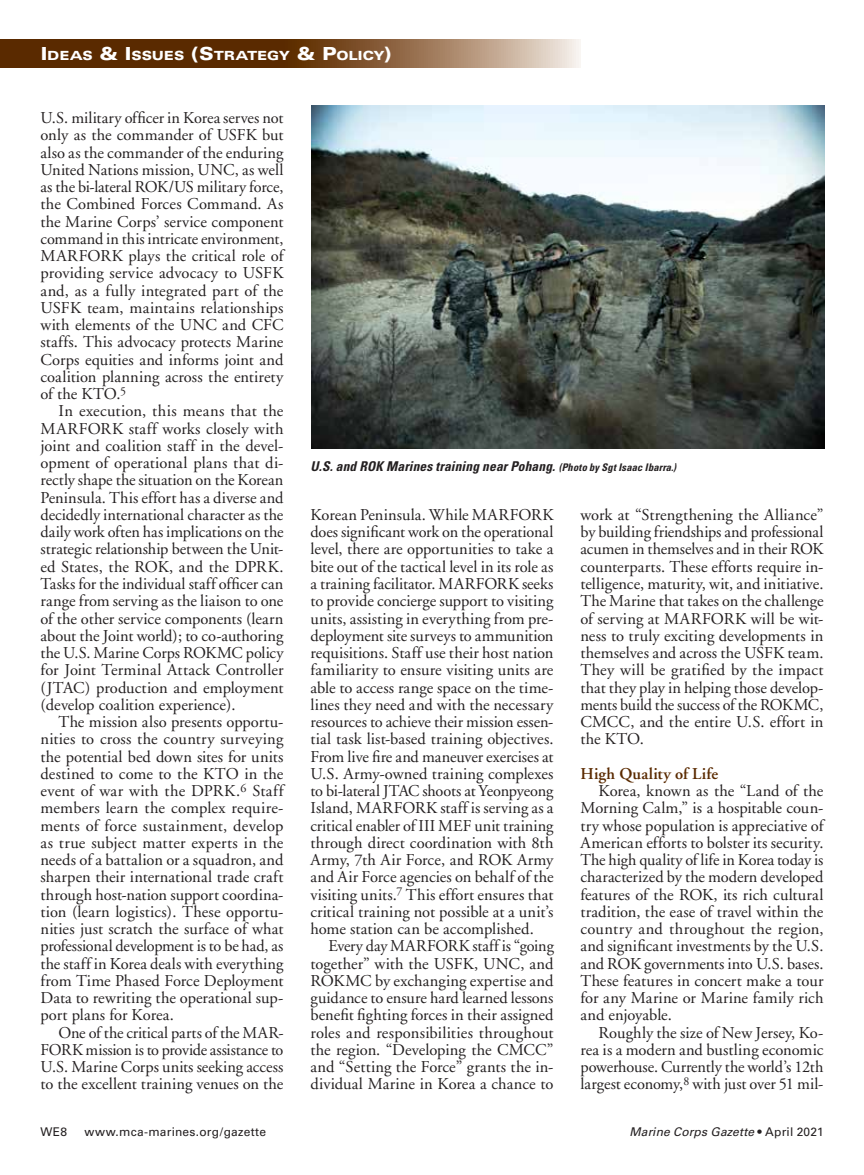
<style>
.page{position:relative;width:864px;height:1175px;background:#fff}
.page>*{position:absolute;margin:0;border:0;box-sizing:border-box;transform-origin:0 0}
.t1{font:16.5px/17.2px "Adobe Garamond";letter-spacing:.005em;color:#231f20;text-align:justify}
.t2{font:600 16.5px "Adobe Garamond";letter-spacing:.015em;color:#5a2a00}
.t3{font:italic 700 condensed 13.5px "Univers";letter-spacing:.01em;color:#231f20}
.t4{font:900 expanded 12.6px "Univers";letter-spacing:-.01em;color:#fff}
.t5{font:12px "Univers";letter-spacing:.02em;color:#231f20}
.t6{font:italic 12px "Univers";letter-spacing:.015em;color:#231f20}
.s1{font-size:18px}
.s2{font-size:10.5px}
.s3{font-style:normal}
</style>
<div class="page">
<svg style="left:0;top:40px;width:580px;height:28px;background:#7f5632"></svg>
<img style="left:311px;top:106px;width:513px;height:342px">
<p class="t4" style="left:41px;top:48px;width:353px"><span class="s1">I</span>DEAS <span class="s1">&amp; I</span>SSUES <span class="s1">(S</span>TRATEGY <span class="s1">&amp; P</span>OLICY<span class="s1">)</span></p>
<p class="t1" style="left:40px;top:110px;width:245px">U.S. military officer in Korea serves not only as the commander of USFK but also as the commander of the enduring United Nations mission, UNC, as well as the bi-lateral ROK/US military force, the Combined Forces Command. As the Marine Corps’ service component command in this intricate environment, MARFORK plays the critical role of providing service advocacy to USFK and, as a fully integrated part of the USFK team, maintains relationships with elements of the UNC and CFC staffs. This advocacy protects Marine Corps equities and informs joint and coalition planning across the entirety of the KTO.<sup>5</sup></p>
<p class="t1" style="left:40px;top:403px;width:245px;text-indent:18px">In execution, this means that the MARFORK staff works closely with joint and coalition staff in the devel&shy;opment of operational plans that di&shy;rectly shape the situation on the Korean Peninsula. This effort has a diverse and decidedly international character as the daily work often has implications on the strategic relationship between the Unit&shy;ed States, the ROK, and the DPRK.<br>Tasks for the individual staff officer can range from serving as the liaison to one of the other service components (learn about the Joint world); to co-authoring the U.S. Marine Corps ROKMC policy for Joint Terminal Attack Controller (JTAC) production and employment (develop coalition experience).</p>
<p class="t1" style="left:40px;top:713px;width:245px;text-indent:18px">The mission also presents opportu&shy;nities to cross the country surveying the potential bed down sites for units destined to come to the KTO in the event of war with the DPRK.<sup>6</sup> Staff members learn the complex require&shy;ments of force sustainment, develop as true subject matter experts in the needs of a battalion or a squadron, and sharpen their international trade craft through host-nation support coordina&shy;tion (learn logistics). These opportu&shy;nities just scratch the surface of what professional development is to be had, as the staff in Korea deals with everything from Time Phased Force Deployment Data to rewriting the operational sup&shy;port plans for Korea.</p>
<p class="t1" style="left:40px;top:1024px;width:245px;text-indent:18px">One of the critical parts of the MAR-FORK mission is to provide assistance to U.S. Marine Corps units seeking access to the excellent training venues on the</p>
<p class="t3" style="left:310px;top:457px;width:367px">U.S. and ROK Marines training near Pohang. <span class="s2">(Photo by Sgt Isaac Ibarra.)</span></p>
<p class="t1" style="left:310px;top:506px;width:245px">Korean Peninsula. While MARFORK does significant work on the operational level, there are opportunities to take a bite out of the tactical level in its role as a training facilitator. MARFORK seeks to provide concierge support to visiting units, assisting in everything from pre&shy;deployment site surveys to ammunition requisitions. Staff use their host nation familiarity to ensure visiting units are able to access range space on the time&shy;lines they need and with the necessary resources to achieve their mission essen&shy;tial task list-based training objectives.<br>From live fire and maneuver exercises at U.S. Army-owned training complexes to bi-lateral JTAC shoots at Yeonpyeong Island, MARFORK staff is serving as a critical enabler of III MEF unit training through direct coordination with 8th Army, 7th Air Force, and ROK Army and Air Force agencies on behalf of the visiting units.<sup>7</sup> This effort ensures that critical training not possible at a unit’s home station can be accomplished.</p>
<p class="t1" style="left:310px;top:938px;width:245px;text-indent:18px">Every day MARFORK staff is “going together” with the USFK, UNC, and ROKMC by exchanging expertise and guidance to ensure hard learned lessons benefit fighting forces in their assigned roles and responsibilities throughout the region. “Developing the CMCC” and “Setting the Force” grants the in&shy;dividual Marine in Korea a chance to</p>
<p class="t1" style="left:580px;top:506px;width:245px">work at “Strengthening the Alliance” by building friendships and professional acumen in themselves and in their ROK counterparts. These efforts require in&shy;telligence, maturity, wit, and initiative.<br>The Marine that takes on the challenge of serving at MARFORK will be wit&shy;ness to truly exciting developments in themselves and across the USFK team.<br>They will be gratified by the impact that they play in helping those develop&shy;ments build the success of the ROKMC, CMCC, and the entire U.S. effort in the KTO.</p>
<p class="t2" style="left:580px;top:764px;width:139px">High Quality of Life</p>
<p class="t1" style="left:580px;top:782px;width:245px;text-indent:18px">Korea, known as the “Land of the Morning Calm,” is a hospitable coun&shy;try whose population is appreciative of American efforts to bolster its security.<br>The high quality of life in Korea today is characterized by the modern developed features of the ROK, its rich cultural tradition, the ease of travel within the country and throughout the region, and significant investments by the U.S. and ROK governments into U.S. bases.<br>These features in concert make a tour for any Marine or Marine family rich and enjoyable.</p>
<p class="t1" style="left:580px;top:1024px;width:245px;text-indent:18px">Roughly the size of New Jersey, Ko&shy;rea is a modern and bustling economic powerhouse. Currently the world’s 12th largest economy,<sup>8</sup> with just over 51 mil-</p>
<p class="t5" style="left:40px;top:1124px;width:28px">WE8</p>
<p class="t5" style="left:84px;top:1124px;width:183px">www.mca-marines.org/gazette</p>
<p class="t6" style="left:629px;top:1124px;width:196px">Marine Corps Gazette <span class="s3">• April 2021</span></p>
</div>
